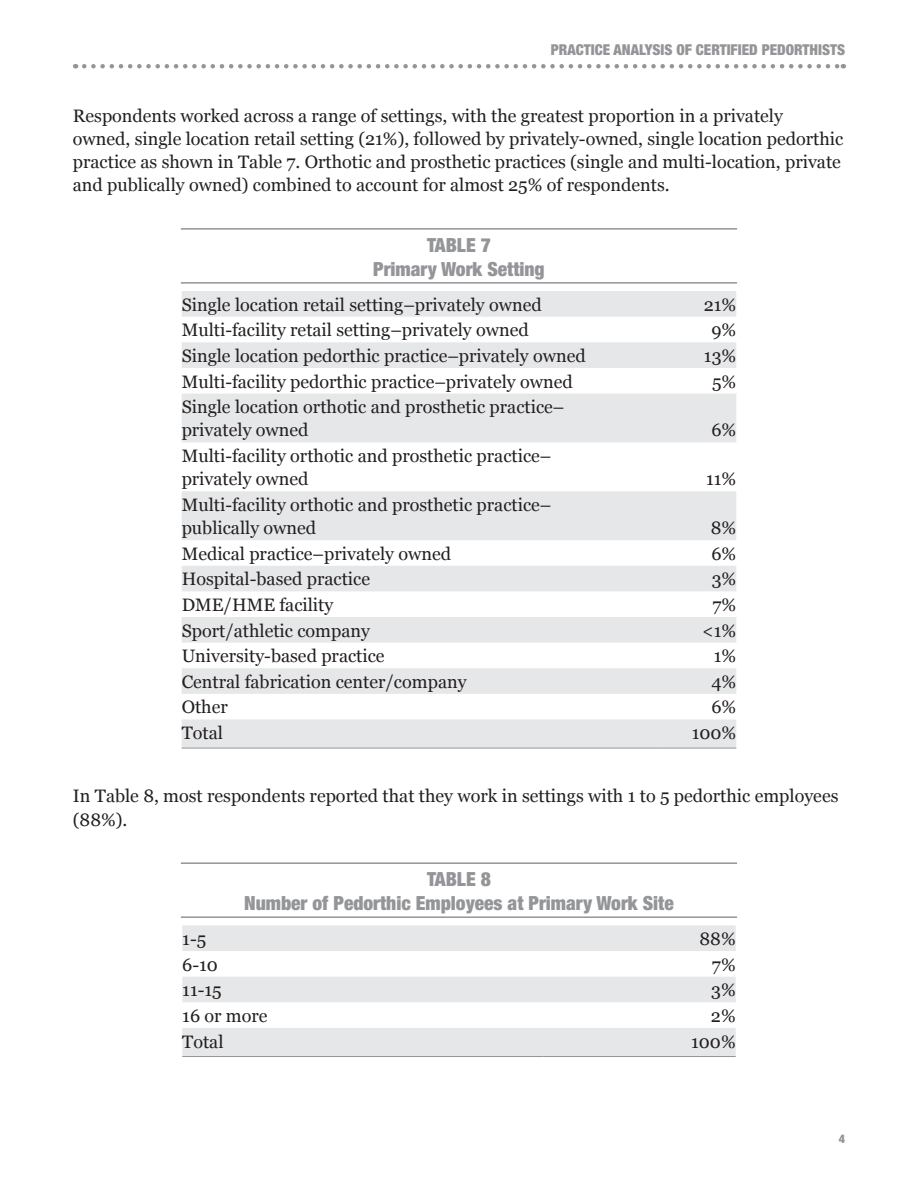
<style>
.page{position:relative;width:918px;height:1188px;background:#fff}
.page>*{position:absolute;margin:0;border:0;box-sizing:border-box;transform-origin:0 0}
.t1{font:900 condensed 19.5px/24px "Helvetica Neue LT Std";color:#939598;text-align:center}
.t2{font:18px/23.2px "Georgia";color:#231f20}
.t3{font:900 condensed 15px "Helvetica Neue LT Std";color:#939598}
.t4{font:900 condensed 12px "Helvetica Neue LT Std";color:#939598}
</style>
<div class="page">
<svg style="left:84px;top:64px;width:760px;height:4px"></svg>
<hr style="left:181px;top:228px;width:556px;height:2px;background:#939598">
<hr style="left:181px;top:282px;width:556px;height:2px;background:#939598">
<hr style="left:181px;top:862px;width:556px;height:2px;background:#939598">
<hr style="left:181px;top:916px;width:556px;height:2px;background:#939598">
<svg style="left:182px;top:291px;width:554px;height:457px;fill:#e6e7e9"></svg>
<hr style="left:182px;top:748px;width:478px;height:1px;background:#939598">
<hr style="left:660px;top:748px;width:76px;height:1px;background:#939598">
<svg style="left:182px;top:925px;width:554px;height:131px;fill:#e6e7e9"></svg>
<hr style="left:182px;top:1056px;width:362px;height:1px;background:#939598">
<hr style="left:544px;top:1056px;width:126px;height:1px;background:#939598">
<hr style="left:670px;top:1056px;width:66px;height:1px;background:#939598">
<p class="t3" style="left:551px;top:40px;width:296px">PRACTICE ANALYSIS OF CERTIFIED PEDORTHISTS</p>
<p class="t2" style="left:73px;top:103px;width:772px">Respondents worked across a range of settings, with the greatest proportion in a privately owned, single location retail setting (21%), followed by privately-owned, single location pedorthic practice as shown in Table 7. Orthotic and prosthetic practices (single and multi-location, private and publically owned) combined to account for almost 25% of respondents.</p>
<p class="t1" style="left:373px;top:233px;width:173px">TABLE 7<br>Primary Work Setting</p>
<p class="t2" style="left:182px;top:292px;width:362px">Single location retail setting–privately owned</p>
<p class="t2" style="left:704px;top:292px;width:34px">21%</p>
<p class="t2" style="left:182px;top:318px;width:349px">Multi-facility retail setting–privately owned</p>
<p class="t2" style="left:711px;top:318px;width:26px">9%</p>
<p class="t2" style="left:182px;top:343px;width:406px">Single location pedorthic practice–privately owned</p>
<p class="t2" style="left:704px;top:343px;width:34px">13%</p>
<p class="t2" style="left:182px;top:369px;width:393px">Multi-facility pedorthic practice–privately owned</p>
<p class="t2" style="left:712px;top:369px;width:26px">5%</p>
<p class="t2" style="left:182px;top:395px;width:384px">Single location orthotic and prosthetic practice– privately owned</p>
<p class="t2" style="left:711px;top:418px;width:26px">6%</p>
<p class="t2" style="left:182px;top:443px;width:371px">Multi-facility orthotic and prosthetic practice– privately owned</p>
<p class="t2" style="left:182px;top:492px;width:371px">Multi-facility orthotic and prosthetic practice– publically owned</p>
<p class="t2" style="left:706px;top:467px;width:32px">11%</p>
<p class="t2" style="left:711px;top:516px;width:27px">8%</p>
<p class="t2" style="left:182px;top:541px;width:271px">Medical practice–privately owned</p>
<p class="t2" style="left:711px;top:541px;width:26px">6%</p>
<p class="t2" style="left:182px;top:567px;width:190px">Hospital-based practice</p>
<p class="t2" style="left:712px;top:567px;width:26px">3%</p>
<p class="t2" style="left:182px;top:592px;width:153px">DME/HME facility</p>
<p class="t2" style="left:713px;top:592px;width:25px">7%</p>
<p class="t2" style="left:182px;top:618px;width:190px">Sport/athletic company</p>
<p class="t2" style="left:702px;top:618px;width:36px">&lt;1%</p>
<p class="t2" style="left:182px;top:644px;width:204px">University-based practice</p>
<p class="t2" style="left:714px;top:644px;width:24px">1%</p>
<p class="t2" style="left:182px;top:669px;width:286px">Central fabrication center/company</p>
<p class="t2" style="left:711px;top:669px;width:26px">4%</p>
<p class="t2" style="left:182px;top:695px;width:48px">Other</p>
<p class="t2" style="left:711px;top:695px;width:26px">6%</p>
<p class="t2" style="left:182px;top:721px;width:43px">Total</p>
<p class="t2" style="left:692px;top:721px;width:46px">100%</p>
<p class="t2" style="left:73px;top:784px;width:767px">In Table 8, most respondents reported that they work in settings with 1 to 5 pedorthic employees (88%).</p>
<p class="t1" style="left:244px;top:867px;width:431px">TABLE 8<br>Number of Pedorthic Employees at Primary Work Site</p>
<p class="t2" style="left:182px;top:926px;width:25px">1-5</p>
<p class="t2" style="left:700px;top:926px;width:38px">88%</p>
<p class="t2" style="left:182px;top:952px;width:37px">6-10</p>
<p class="t2" style="left:712px;top:952px;width:25px">7%</p>
<p class="t2" style="left:182px;top:978px;width:41px">11-15</p>
<p class="t2" style="left:711px;top:978px;width:26px">3%</p>
<p class="t2" style="left:182px;top:1003px;width:87px">16 or more</p>
<p class="t2" style="left:711px;top:1003px;width:26px">2%</p>
<p class="t2" style="left:182px;top:1029px;width:43px">Total</p>
<p class="t2" style="left:691px;top:1029px;width:46px">100%</p>
<p class="t4" style="left:839px;top:1131px;width:8px">4</p>
</div>
